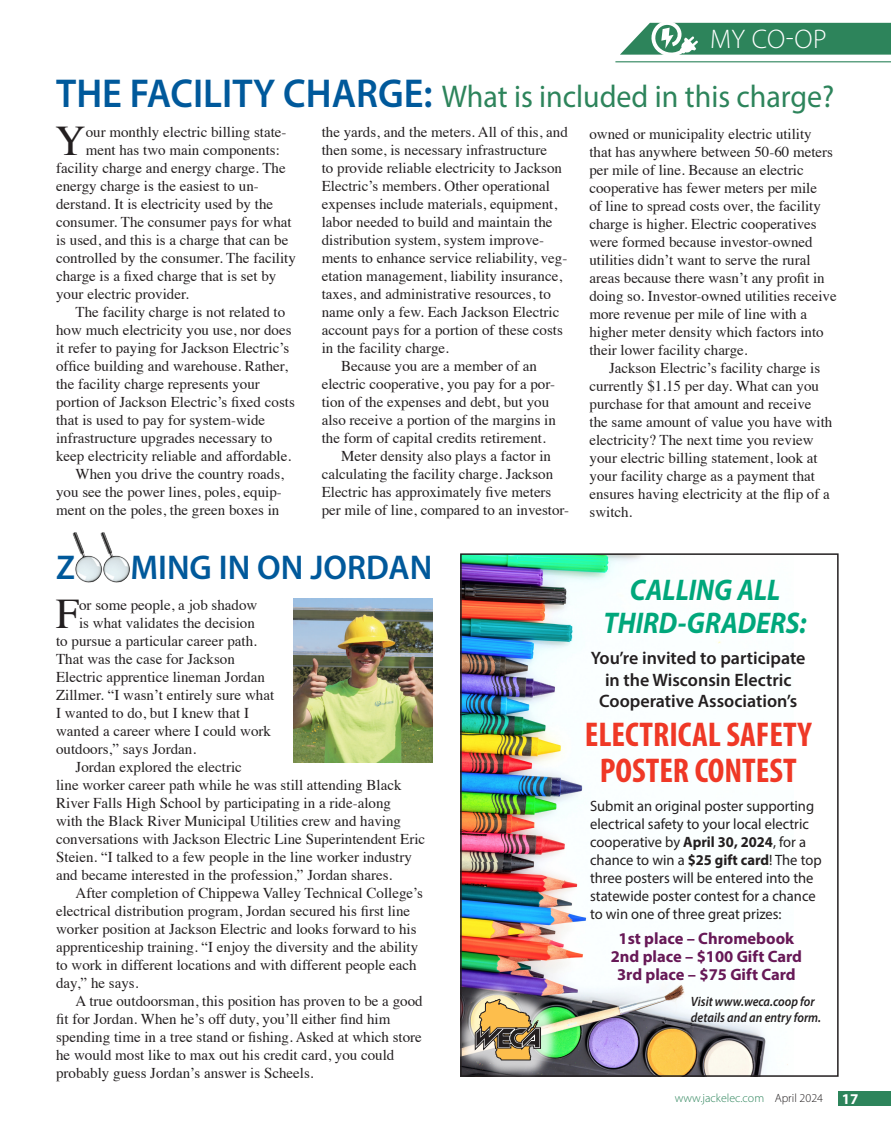
<style>
.page{position:relative;width:891px;height:1134px;background:#fff}
.page>*{position:absolute;margin:0;border:0;box-sizing:border-box;transform-origin:0 0}
.t1{font:42.15px "Times";color:#231f20}
.t2{font:700 condensed 34.5px/36px "Myriad Pro";color:#ef3826;text-align:center}
.t3{font:600 34.5px "Myriad Pro";color:#00599b}
.t4{font:31.5px "Myriad Pro";color:#2d845b;scale:.95 1}
.t5{font:italic 700 30px "Myriad Pro";color:#00a77b;scale:.9 1}
.t6{font:300 27px "Myriad Pro";color:#fff}
.t7{font:600 18px/21.6px "Myriad Pro";color:#231f20;text-align:center}
.t8{font:700 16.5px "Myriad Pro";color:#671957}
.t9{font:15px/18px "Times";color:#231f20}
.t10{font:15px/18px "Myriad Pro";color:#231f20}
.t11{font:700 15px "Myriad Pro";color:#fff}
.t12{font:italic 600 13.5px/16.2px "Myriad Pro";color:#231f20;scale:.9 1}
.t13{font:300 12px "Myriad Pro";color:#2d845b}
.s1{font-weight:600;font-size:40.5px;color:#00599b}
.s2{font-weight:700}
.s3{color:#231f20}
</style>
<div class="page">
<div style="left:839px;top:1091px;width:52px;height:15px;background:#2d845b"></div>
<hr style="left:615px;top:61px;width:276px;height:1px;background:#2d845b">
<svg style="left:620px;top:22px;width:271px;height:33px;background:#4d9774"></svg>
<img style="left:463px;top:556px;width:325px;height:518px">
<div style="left:460px;top:553px;width:379px;height:524px;border:2px solid #231f20"></div>
<div style="left:456px;top:980px;width:104px;height:100px;background:#fff;opacity:.75"></div>
<svg style="left:475px;top:999px;width:66px;height:61px;background:#b0996d"></svg>
<img style="left:72px;top:532px;width:58px;height:51px">
<img style="left:293px;top:599px;width:139px;height:164px">
<p class="t6" style="left:710px;top:22px;width:118px">MY CO-OP</p>
<p class="t4" style="left:56px;top:77px;width:821px"><span class="s1">THE FACILITY CHARGE:</span> What is included in this charge?</p>
<p class="t9" style="left:322px;top:121px;width:248px">the yards, and the meters. All of this, and then some, is necessary infrastructure<br>to provide reliable electricity to Jackson Electric’s members. Other operational expenses include materials, equipment, labor needed to build and maintain the distribution system, system improve&shy;ments to enhance service reliability, veg&shy;etation management, liability insurance, taxes, and administrative resources, to name only a few. Each Jackson Electric account pays for a portion of these costs in the facility charge.</p>
<p class="t9" style="left:322px;top:355px;width:236px;text-indent:20px">Because you are a member of an electric cooperative, you pay for a por&shy;tion of the expenses and debt, but you also receive a portion of the margins in the form of capital credits retirement.</p>
<p class="t9" style="left:322px;top:445px;width:249px;text-indent:20px">Meter density also plays a factor in calculating the facility charge. Jackson Electric has approximately five meters per mile of line, compared to an investor-</p>
<p class="t1" style="left:55px;top:101px;width:32px">Y</p>
<p class="t9" style="left:86px;top:121px;width:202px">our monthly electric billing state-</p>
<p class="t9" style="left:590px;top:123px;width:249px">owned or municipality electric utility that has anywhere between 50-60 meters per mile of line. Because an electric cooperative has fewer meters per mile<br>of line to spread costs over, the facility charge is higher. Electric cooperatives were formed because investor-owned utilities didn’t want to serve the rural areas because there wasn’t any profit in doing so. Investor-owned utilities receive more revenue per mile of line with a higher meter density which factors into their lower facility charge.</p>
<p class="t9" style="left:590px;top:357px;width:244px;text-indent:20px">Jackson Electric’s facility charge is currently $1.15 per day. What can you purchase for that amount and receive the same amount of value you have with electricity? The next time you review your electric billing statement, look at your facility charge as a payment that ensures having electricity at the flip of a switch.</p>
<p class="t9" style="left:86px;top:139px;width:196px">ment has two main components:</p>
<p class="t9" style="left:56px;top:157px;width:231px">facility charge and energy charge. The</p>
<p class="t9" style="left:56px;top:175px;width:204px">energy charge is the easiest to un-</p>
<p class="t9" style="left:56px;top:193px;width:219px">derstand. It is electricity used by the</p>
<p class="t9" style="left:56px;top:211px;width:237px">consumer. The consumer pays for what</p>
<p class="t9" style="left:56px;top:229px;width:234px">is used, and this is a charge that can be</p>
<p class="t9" style="left:56px;top:247px;width:241px">controlled by the consumer. The facility</p>
<p class="t9" style="left:56px;top:265px;width:222px">charge is a fixed charge that is set by</p>
<p class="t9" style="left:56px;top:283px;width:134px">your electric provider.</p>
<p class="t9" style="left:56px;top:301px;width:240px;text-indent:20px">The facility charge is not related to how much electricity you use, nor does it refer to paying for Jackson Electric’s office building and warehouse. Rather, the facility charge represents your portion of Jackson Electric’s fixed costs that is used to pay for system-wide infrastructure upgrades necessary to keep electricity reliable and affordable.</p>
<p class="t9" style="left:56px;top:463px;width:229px;text-indent:20px">When you drive the country roads, you see the power lines, poles, equip&shy;ment on the poles, the green boxes in</p>
<p class="t3" style="left:56px;top:546px;width:20px">Z</p>
<p class="t3" style="left:131px;top:546px;width:303px">MING IN ON JORDAN</p>
<p class="t1" style="left:56px;top:575px;width:25px">F</p>
<p class="t9" style="left:79px;top:595px;width:180px">or some people, a job shadow</p>
<p class="t9" style="left:79px;top:613px;width:177px">is what validates the decision</p>
<p class="t9" style="left:56px;top:631px;width:202px">to pursue a particular career path.</p>
<p class="t9" style="left:56px;top:649px;width:180px">That was the case for Jackson</p>
<p class="t9" style="left:56px;top:667px;width:210px">Electric apprentice lineman Jordan</p>
<p class="t9" style="left:56px;top:685px;width:220px">Zillmer. “I wasn’t entirely sure what</p>
<p class="t9" style="left:56px;top:703px;width:194px">I wanted to do, but I knew that I</p>
<p class="t9" style="left:56px;top:721px;width:216px">wanted a career where I could work</p>
<p class="t9" style="left:56px;top:739px;width:141px">outdoors,” says Jordan.</p>
<p class="t9" style="left:56px;top:757px;width:371px;text-indent:20px">Jordan explored the electric<br>line worker career path while he was still attending Black River Falls High School by participating in a ride-along<br>with the Black River Municipal Utilities crew and having conversations with Jackson Electric Line Superintendent Eric Steien. “I talked to a few people in the line worker industry and became interested in the profession,” Jordan shares.</p>
<p class="t9" style="left:56px;top:883px;width:368px;text-indent:20px">After completion of Chippewa Valley Technical College’s electrical distribution program, Jordan secured his first line worker position at Jackson Electric and looks forward to his apprenticeship training. “I enjoy the diversity and the ability to work in different locations and with different people each day,” he says.</p>
<p class="t9" style="left:56px;top:991px;width:368px;text-indent:20px">A true outdoorsman, this position has proven to be a good fit for Jordan. When he’s off duty, you’ll either find him spending time in a tree stand or fishing. Asked at which store he would most like to max out his credit card, you could probably guess Jordan’s answer is Scheels.</p>
<p class="t5" style="left:630px;top:571px;width:169px">CALLING ALL</p>
<p class="t5" style="left:604px;top:604px;width:227px">THIRD-GRADERS:</p>
<p class="t7" style="left:591px;top:647px;width:216px">You’re invited to participate in the Wisconsin Electric<br>Cooperative Association’s</p>
<p class="t2" style="left:585px;top:715px;width:228px">ELECTRICAL SAFETY<br>POSTER CONTEST</p>
<p class="t10" style="left:590px;top:797px;width:233px">Submit an original poster supporting electrical safety to your local electric cooperative by <span class="s2">April 30, 2024</span>, for a chance to win a <span class="s2">$25 gift card</span>! The top three posters will be entered into the statewide poster contest for a chance to win one of three great prizes:</p>
<p class="t8" style="left:619px;top:928px;width:177px">1st place – Chromebook</p>
<p class="t8" style="left:611px;top:946px;width:193px">2nd place – $100 Gift Card</p>
<p class="t8" style="left:617px;top:964px;width:180px">3rd place – $75 Gift Card</p>
<p class="t12" style="left:691px;top:993px;width:146px">Visit www.weca.coop for details and an entry form.</p>
<p class="t13" style="left:675px;top:1091px;width:150px">www.jackelec.com <span class="s3">April 2024</span></p>
<p class="t11" style="left:842px;top:1089px;width:18px">17</p>
</div>
